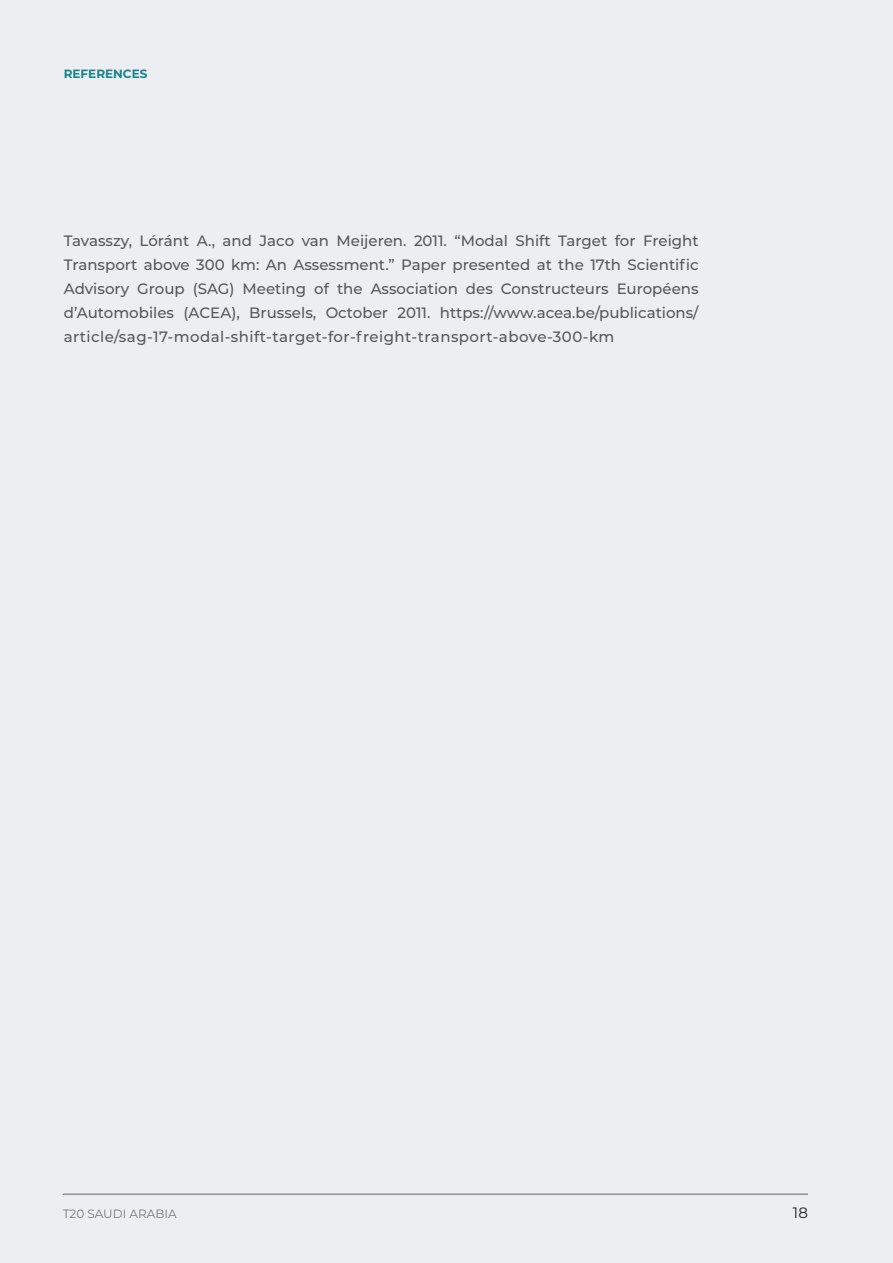
<style>
.page{position:relative;width:893px;height:1263px;background:#eceef1}
.page>*{position:absolute;margin:0;border:0;box-sizing:border-box;transform-origin:0 0}
.BULLETS{font:500 15px/24px "Montserrat";letter-spacing:.03em;color:#57585a;text-align:justify}
.t1{font:15px "Montserrat";color:#231f20}
.t2{font:12px "Montserrat";color:#808285}
.t3{font:700 12px "Montserrat";color:#1a828c}
</style>
<div class="page">
<p class="t3" style="left:64px;top:65px;width:85px">REFERENCES</p>
<p class="BULLETS" style="left:64px;top:228px;width:636px">Tavasszy, Lóránt A., and Jaco van Meijeren. 2011. “Modal Shift Target for Freight Transport above 300 km: An Assessment.” Paper presented at the 17th Scientific Advisory Group (SAG) Meeting of the Association des Constructeurs Européens d’Automobiles (ACEA), Brussels, October 2011. https://www.acea.be/publications/ article/sag-17-modal-shift-target-for-freight-transport-above-300-km</p>
<p class="t2" style="left:63px;top:1205px;width:115px">T20 SAUDI ARABIA</p>
<p class="t1" style="left:793px;top:1202px;width:16px">18</p>
</div>
